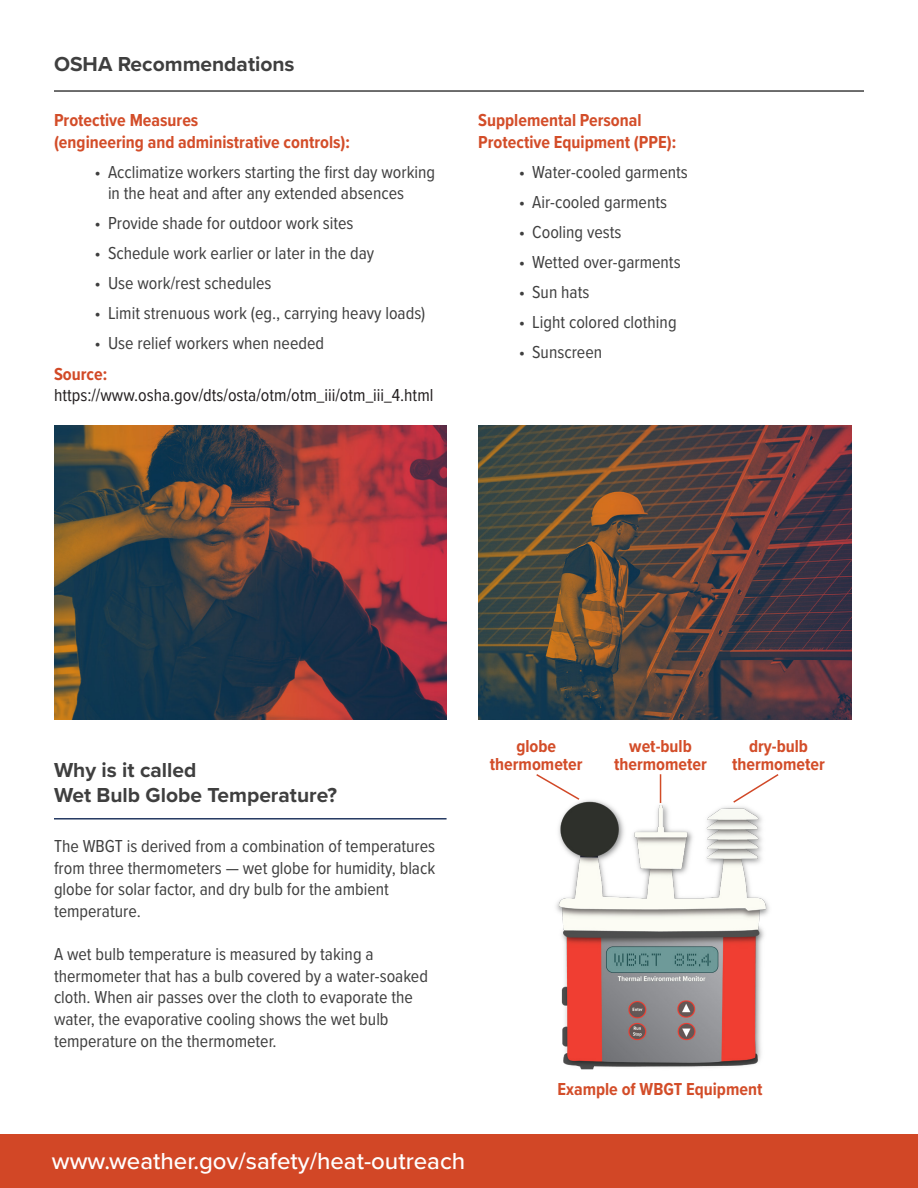
<style>
.page{position:relative;width:918px;height:1188px;background:#fff}
.page>*{position:absolute;margin:0;border:0;box-sizing:border-box;transform-origin:0 0}
.t1{font:500 24px "Proxima Nova";color:#fff}
.t2{font:700 21px "Proxima Nova";color:#3f3f3f}
.t3{font:18px/21.6px "Proxima Nova Cond";color:#3f3f3f}
.t4{font:700 18px "Proxima Nova Cond";color:#d34d29}
.t5{font:18px "Proxima Nova Cond";color:#231f20}
.t6{font:700 18px "Proxima Nova Cond";color:#d24a27}
</style>
<div class="page">
<div style="left:0;top:1134px;width:918px;height:54px;background:#d24726"></div>
<hr style="left:54px;top:90px;width:810px;height:2px;background:#3f3f3f">
<hr style="left:54px;top:818px;width:393px;height:2px;background:#243961">
<img style="left:556px;top:793px;width:213px;height:277px">
<img style="left:54px;top:425px;width:393px;height:295px">
<img style="left:478px;top:425px;width:374px;height:295px">
<svg style="left:732px;top:774px;width:47px;height:30px"></svg>
<svg style="left:536px;top:774px;width:45px;height:27px"></svg>
<svg style="left:660px;top:774px;width:1px;height:29px"></svg>
<p class="t2" style="left:54px;top:48px;width:242px">OSHA Recommendations</p>
<p class="t4" style="left:54px;top:107px;width:146px">Protective Measures</p>
<p class="t4" style="left:54px;top:129px;width:298px">(engineering and administrative controls):</p>
<p class="t3" style="left:108px;top:161px;width:329px;line-height:21px;text-indent:-14px">• Acclimatize workers starting the first day working in the heat and after any extended absences</p>
<p class="t3" style="left:94px;top:211px;width:261px">• Provide shade for outdoor work sites</p>
<p class="t3" style="left:94px;top:241px;width:281px">• Schedule work earlier or later in the day</p>
<p class="t3" style="left:94px;top:271px;width:179px">• Use work/rest schedules</p>
<p class="t3" style="left:94px;top:301px;width:332px">• Limit strenuous work (eg., carrying heavy loads)</p>
<p class="t3" style="left:94px;top:331px;width:231px">• Use relief workers when needed</p>
<p class="t6" style="left:54px;top:361px;width:55px">Source:</p>
<p class="t5" style="left:54px;top:382px;width:381px">https://www.osha.gov/dts/osta/otm/otm_iii/otm_iii_4.html</p>
<p class="t4" style="left:478px;top:107px;width:165px">Supplemental Personal</p>
<p class="t4" style="left:478px;top:129px;width:200px">Protective Equipment (PPE):</p>
<p class="t3" style="left:519px;top:160px;width:171px">• Water-cooled garments</p>
<p class="t3" style="left:519px;top:190px;width:150px">• Air-cooled garments</p>
<p class="t3" style="left:519px;top:220px;width:104px">• Cooling vests</p>
<p class="t3" style="left:519px;top:250px;width:163px">• Wetted over-garments</p>
<p class="t3" style="left:519px;top:280px;width:72px">• Sun hats</p>
<p class="t3" style="left:519px;top:310px;width:159px">• Light colored clothing</p>
<p class="t3" style="left:519px;top:340px;width:85px">• Sunscreen</p>
<p class="t2" style="left:54px;top:754px;width:144px">Why is it called</p>
<p class="t2" style="left:54px;top:779px;width:285px">Wet Bulb Globe Temperature?</p>
<p class="t3" style="left:54px;top:835px;width:383px">The WBGT is derived from a combination of temperatures from three thermometers — wet globe for humidity, black globe for solar factor, and dry bulb for the ambient temperature.</p>
<p class="t3" style="left:54px;top:943px;width:376px">A wet bulb temperature is measured by taking a thermometer that has a bulb covered by a water-soaked cloth. When air passes over the cloth to evaporate the water, the evaporative cooling shows the wet bulb temperature on the thermometer.</p>
<p class="t1" style="left:52px;top:1143px;width:415px">www.weather.gov/safety/heat-outreach</p>
<p class="t4" style="left:516px;top:733px;width:41px">globe</p>
<p class="t4" style="left:490px;top:751px;width:94px">thermometer</p>
<p class="t4" style="left:629px;top:733px;width:64px">wet-bulb</p>
<p class="t4" style="left:614px;top:751px;width:94px">thermometer</p>
<p class="t4" style="left:749px;top:733px;width:60px">dry-bulb</p>
<p class="t4" style="left:732px;top:751px;width:94px">thermometer</p>
<p class="t4" style="left:558px;top:1075px;width:206px">Example of WBGT Equipment</p>
</div>
